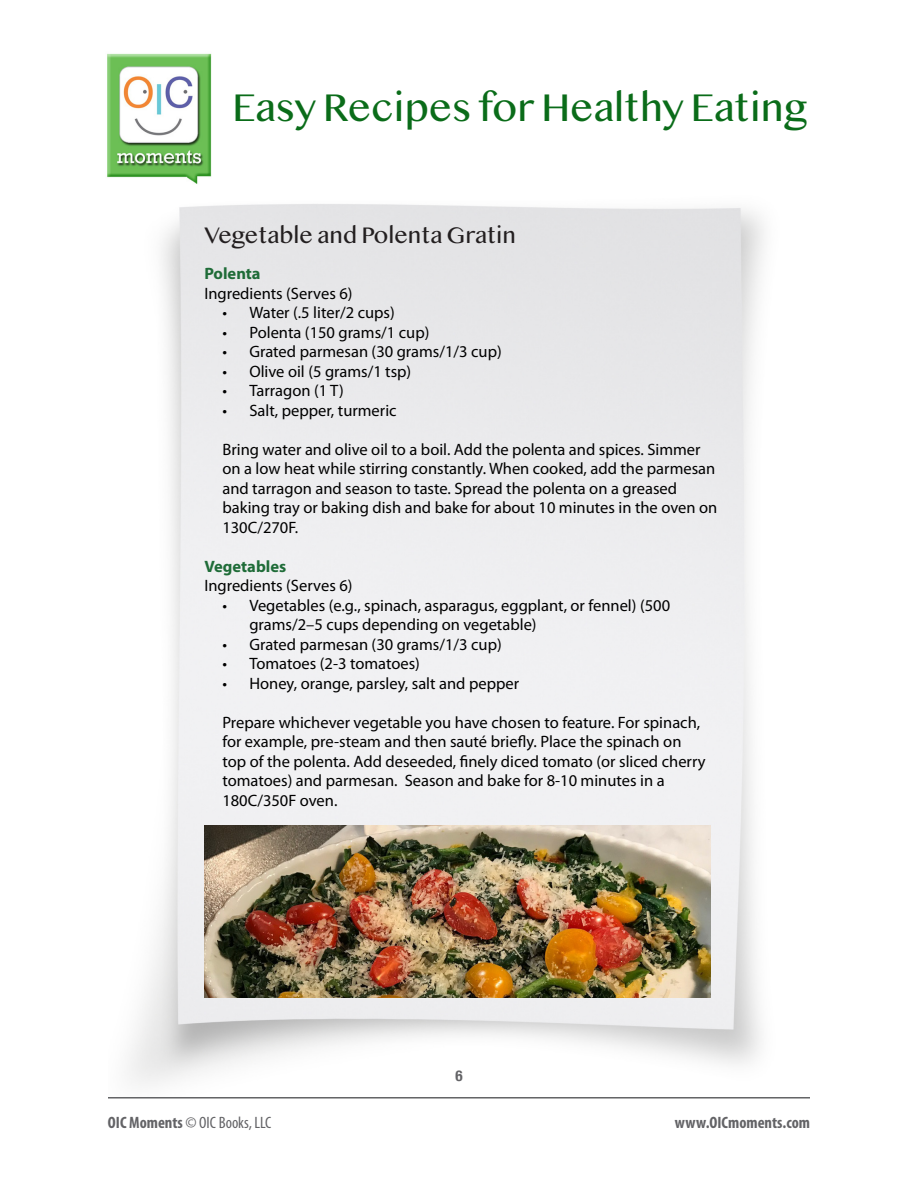
<style>
.page{position:relative;width:918px;height:1188px;background:#fff}
.page>*{position:absolute;margin:0;border:0;box-sizing:border-box;transform-origin:0 0}
.t1{font:36px "Bangla MN";letter-spacing:-.025em;color:#0a6c19}
.t2{font:21px "Bangla MN";letter-spacing:-.025em;color:#231f20}
.t3{font:16.5px/19.5px "Myriad Pro";color:#000}
.t4{font:condensed 16.5px "Myriad Pro";color:#636366}
.t5{font:700 condensed 16.5px "Myriad Pro";color:#636366}
.t6{font:700 16.5px "Myriad Pro";color:#1f6c38}
.t7{font:700 condensed 15px "Helvetica Neue";color:#636366}
.s1{font-weight:700}
</style>
<div class="page">
<img style="left:129px;top:204px;width:635px;height:881px">
<hr style="left:108px;top:1097px;width:702px;height:2px;background:#636466">
<img style="left:107px;top:53px;width:105px;height:131px">
<img style="left:204px;top:825px;width:506px;height:172px">
<h1 class="t1" style="left:232px;top:83px;width:576px">Easy Recipes for Healthy Eating</h1>
<p class="t2" style="left:204px;top:221px;width:313px">Vegetable and Polenta Gratin</p>
<p class="t6" style="left:204px;top:263px;width:58px">Polenta</p>
<p class="t3" style="left:204px;top:283px;width:150px">Ingredients (Serves 6)</p>
<p class="t3" style="left:222px;top:303px;width:174px">• Water (.5 liter/2 cups)</p>
<p class="t3" style="left:222px;top:322px;width:208px">• Polenta (150 grams/1 cup)</p>
<p class="t3" style="left:222px;top:342px;width:281px">• Grated parmesan (30 grams/1/3 cup)</p>
<p class="t3" style="left:222px;top:361px;width:190px">• Olive oil (5 grams/1 tsp)</p>
<p class="t3" style="left:222px;top:381px;width:123px">• Tarragon (1 T)</p>
<p class="t3" style="left:222px;top:400px;width:176px">• Salt, pepper, turmeric</p>
<p class="t3" style="left:222px;top:439px;width:496px">Bring water and olive oil to a boil. Add the polenta and spices. Simmer on a low heat while stirring constantly. When cooked, add the parmesan and tarragon and season to taste. Spread the polenta on a greased baking tray or baking dish and bake for about 10 minutes in the oven on 130C/270F.</p>
<p class="t6" style="left:204px;top:555px;width:83px">Vegetables</p>
<p class="t3" style="left:204px;top:576px;width:150px">Ingredients (Serves 6)</p>
<p class="t3" style="left:249px;top:595px;width:422px;text-indent:-27px">• Vegetables (e.g., spinach, asparagus, eggplant, or fennel) (500 grams/2–5 cups depending on vegetable)</p>
<p class="t3" style="left:222px;top:634px;width:281px">• Grated parmesan (30 grams/1/3 cup)</p>
<p class="t3" style="left:222px;top:654px;width:199px">• Tomatoes (2-3 tomatoes)</p>
<p class="t3" style="left:222px;top:673px;width:298px">• Honey, orange, parsley, salt and pepper</p>
<p class="t3" style="left:222px;top:712px;width:485px">Prepare whichever vegetable you have chosen to feature. For spinach, for example, pre-steam and then sauté briefly. Place the spinach on top of the polenta. Add deseeded, finely diced tomato (or sliced cherry tomatoes) and parmesan. Season and bake for 8-10 minutes in a 180C/350F oven.</p>
<p class="t7" style="left:455px;top:1063px;width:9px">6</p>
<p class="t4" style="left:108px;top:1113px;width:165px"><span class="s1">OIC Moments</span> © OIC Books, LLC</p>
<p class="t5" style="left:675px;top:1112px;width:137px">www.OICmoments.com</p>
</div>
